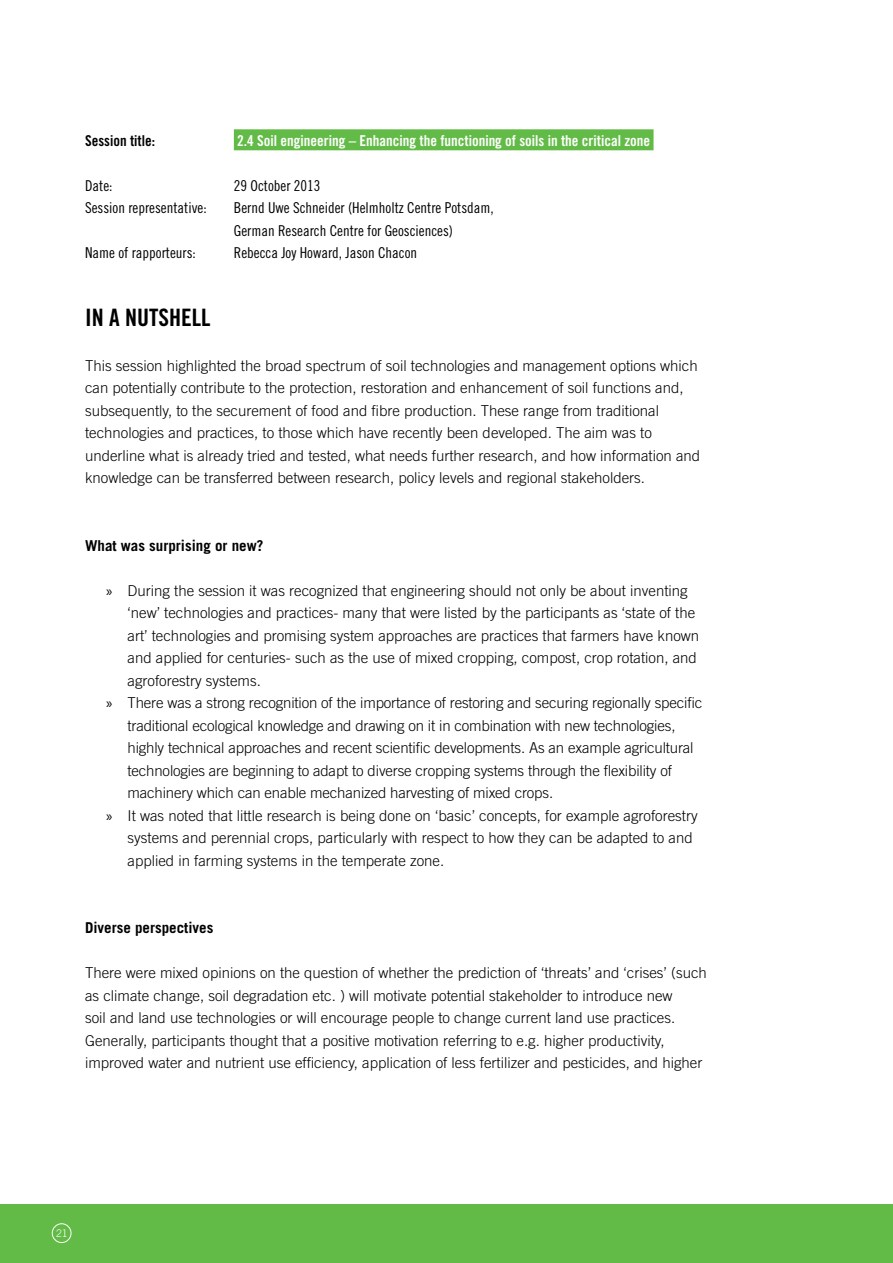
<style>
.page{position:relative;width:893px;height:1263px;background:#fff}
.page>*{position:absolute;margin:0;border:0;box-sizing:border-box;transform-origin:0 0}
.t1{font:24px "Trade Gothic LT Std Bd Cn 20";color:#000}
.t2{font:300 15px/22.5px "Trade Gothic LT Std";color:#000}
.t3{font:15px/22.5px "Trade Gothic LT Std Cn 18";color:#000}
.t4{font:15px "Trade Gothic LT Std Bd Cn 20";color:#fff}
.t5{font:700 15px "Trade Gothic LT Std";color:#000}
.t6{font:15px "Trade Gothic LT Std Bd Cn 20";color:#000}
.t7{font:300 10.5px "Trade Gothic LT Std";color:#fff}
.s1{font-family:"Myriad Pro";font-weight:400}
</style>
<div class="page">
<div style="left:0;top:1204px;width:893px;height:59px;background:#62bb46"></div>
<div style="left:52px;top:1223px;width:19px;height:20px;border:1px solid #fff;border-radius:50%"></div>
<div style="left:234px;top:129px;width:419px;height:21px;background:#62bb46"></div>
<p class="t6" style="left:85px;top:131px;width:71px">Session title:</p>
<p class="t4" style="left:237px;top:131px;width:414px">2.4 Soil engineering – Enhancing the functioning of soils in the critical zone</p>
<p class="t3" style="left:85px;top:174px;width:29px">Date:</p>
<p class="t3" style="left:234px;top:174px;width:88px">29 October 2013</p>
<p class="t3" style="left:85px;top:197px;width:123px">Session representative:</p>
<p class="t3" style="left:234px;top:197px;width:261px">Bernd Uwe Schneider (Helmholtz Centre Potsdam,<br>German Research Centre for Geosciences)</p>
<p class="t3" style="left:85px;top:242px;width:112px">Name of rapporteurs:</p>
<p class="t3" style="left:234px;top:242px;width:185px">Rebecca Joy Howard, Jason Chacon</p>
<h1 class="t1" style="left:85px;top:303px;width:127px">IN A NUTSHELL</h1>
<p class="t2" style="left:85px;top:354px;width:617px">This session highlighted the broad spectrum of soil technologies and management options which can potentially contribute to the protection, restoration and enhancement of soil functions and, subsequently, to the securement of food and fibre production. These range from traditional technologies and practices, to those which have recently been developed. The aim was to underline what is already tried and tested, what needs further research, and how information and knowledge can be transferred between research, policy levels and regional stakeholders.</p>
<p class="t5" style="left:85px;top:536px;width:180px">What was surprising or new?</p>
<p class="t2" style="left:106px;top:579px;width:583px"><span class="s1">»</span> During the session it was recognized that engineering should not only be about inventing</p>
<p class="t2" style="left:128px;top:602px;width:569px">‘new’ technologies and practices- many that were listed by the participants as ‘state of the</p>
<p class="t2" style="left:128px;top:624px;width:573px">art’ technologies and promising system approaches are practices that farmers have known</p>
<p class="t2" style="left:128px;top:647px;width:571px">and applied for centuries- such as the use of mixed cropping, compost, crop rotation, and</p>
<p class="t2" style="left:128px;top:669px;width:135px">agroforestry systems.</p>
<p class="t2" style="left:106px;top:692px;width:597px"><span class="s1">»</span> There was a strong recognition of the importance of restoring and securing regionally specific</p>
<p class="t2" style="left:128px;top:714px;width:549px">traditional ecological knowledge and drawing on it in combination with new technologies,</p>
<p class="t2" style="left:128px;top:737px;width:568px">highly technical approaches and recent scientific developments. As an example agricultural</p>
<p class="t2" style="left:128px;top:759px;width:546px">technologies are beginning to adapt to diverse cropping systems through the flexibility of</p>
<p class="t2" style="left:128px;top:782px;width:427px">machinery which can enable mechanized harvesting of mixed crops.</p>
<p class="t2" style="left:106px;top:804px;width:593px"><span class="s1">»</span> It was noted that little research is being done on ‘basic’ concepts, for example agroforestry</p>
<p class="t2" style="left:128px;top:827px;width:567px">systems and perennial crops, particularly with respect to how they can be adapted to and</p>
<p class="t2" style="left:128px;top:849px;width:318px">applied in farming systems in the temperate zone.</p>
<p class="t5" style="left:85px;top:919px;width:130px">Diverse perspectives</p>
<p class="t2" style="left:85px;top:962px;width:623px">There were mixed opinions on the question of whether the prediction of ‘threats’ and ‘crises’ (such as climate change, soil degradation etc. ) will motivate potential stakeholder to introduce new<br>soil and land use technologies or will encourage people to change current land use practices.<br>Generally, participants thought that a positive motivation referring to e.g. higher productivity, improved water and nutrient use efficiency, application of less fertilizer and pesticides, and higher</p>
<p class="t7" style="left:56px;top:1227px;width:13px">21</p>
</div>
